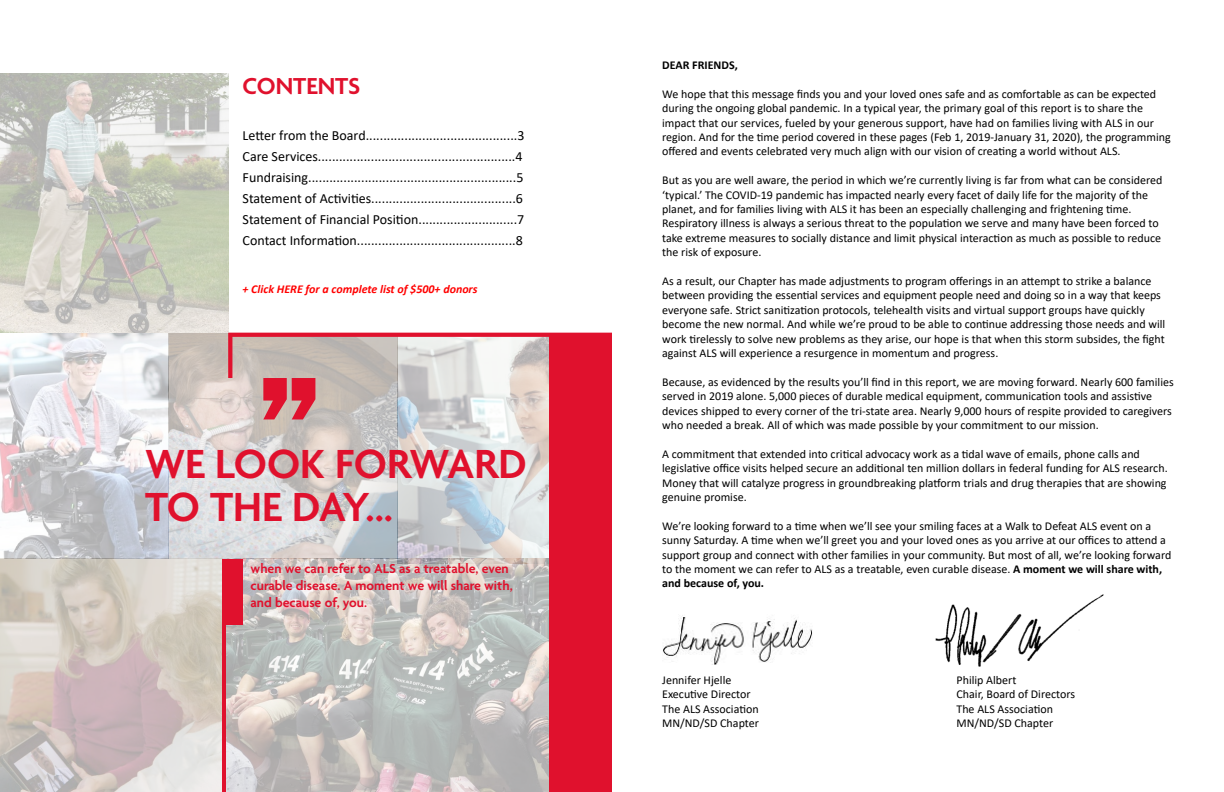
<style>
.page{position:relative;width:1224px;height:792px;background:#fff}
.page>*{position:absolute;margin:0;border:0;box-sizing:border-box;transform-origin:0 0}
.t1{font:600 44px/43px "Agenda";color:#e0112d}
.t2{font:600 25px "Agenda";color:#e0112d}
.t3{font:14px/21px "Calibri";color:#000}
.t4{font:600 14px/16.8px "Agenda";color:#e0112d}
.t5{font:12px/14.4px "Calibri";color:#000}
.t6{font:italic 700 12px "Calibri";color:#f00}
.t7{font:700 12px "Calibri";color:#000}
.s1{font-weight:700}
</style>
<div class="page">
<img style="left:397px;top:419px;width:152px;height:140px">
<img style="left:0;top:333px;width:397px;height:226px">
<img style="left:0;top:559px;width:549px;height:233px">
<div style="left:549px;top:333px;width:63px;height:459px;background:#e0112d"></div>
<hr style="left:222px;top:618px;width:4px;height:174px;background:#e0112d">
<svg style="left:228px;top:333px;width:321px;height:86px;background:#d3b9b8"></svg>
<div style="left:222px;top:559px;width:21px;height:66px;background:#e0112d"></div>
<img style="left:0;top:74px;width:228px;height:259px">
<img style="left:663px;top:615px;width:149px;height:49px">
<img style="left:935px;top:594px;width:169px;height:73px">
<h2 class="t2" style="left:243px;top:72px;width:119px">CONTENTS</h2>
<p class="t3" style="left:243px;top:125px;width:283px">Letter from the Board...........................................3<br>Care Services........................................................4<br>Fundraising...........................................................5<br>Statement of Activities.........................................6<br>Statement of Financial Position............................7<br>Contact Information.............................................8</p>
<p class="t6" style="left:243px;top:280px;width:237px">+ Click HERE for a complete list of $500+ donors</p>
<h1 class="t1" style="left:145px;top:445px;width:383px">WE LOOK FORWARD<br>TO THE DAY...</h1>
<p class="t4" style="left:251px;top:561px;width:264px">when we can refer to ALS as a treatable, even curable disease. A moment we will share with, and because of, you.</p>
<p class="t7" style="left:662px;top:57px;width:77px">DEAR FRIENDS,</p>
<p class="t5" style="left:662px;top:86px;width:510px">We hope that this message finds you and your loved ones safe and as comfortable as can be expected during the ongoing global pandemic. In a typical year, the primary goal of this report is to share the impact that our services, fueled by your generous support, have had on families living with ALS in our region. And for the time period covered in these pages (Feb 1, 2019-January 31, 2020), the programming offered and events celebrated very much align with our vision of creating a world without ALS.</p>
<p class="t5" style="left:662px;top:173px;width:502px">But as you are well aware, the period in which we’re currently living is far from what can be considered ‘typical.’ The COVID-19 pandemic has impacted nearly every facet of daily life for the majority of the planet, and for families living with ALS it has been an especially challenging and frightening time.<br>Respiratory illness is always a serious threat to the population we serve and many have been forced to take extreme measures to socially distance and limit physical interaction as much as possible to reduce the risk of exposure.</p>
<p class="t5" style="left:662px;top:274px;width:505px">As a result, our Chapter has made adjustments to program offerings in an attempt to strike a balance between providing the essential services and equipment people need and doing so in a way that keeps everyone safe. Strict sanitization protocols, telehealth visits and virtual support groups have quickly become the new normal. And while we’re proud to be able to continue addressing those needs and will work tirelessly to solve new problems as they arise, our hope is that when this storm subsides, the fight against ALS will experience a resurgence in momentum and progress.</p>
<p class="t5" style="left:662px;top:374px;width:513px">Because, as evidenced by the results you’ll find in this report, we are moving forward. Nearly 600 families served in 2019 alone. 5,000 pieces of durable medical equipment, communication tools and assistive devices shipped to every corner of the tri-state area. Nearly 9,000 hours of respite provided to caregivers who needed a break. All of which was made possible by your commitment to our mission.</p>
<p class="t5" style="left:662px;top:446px;width:507px">A commitment that extended into critical advocacy work as a tidal wave of emails, phone calls and legislative office visits helped secure an additional ten million dollars in federal funding for ALS research.<br>Money that will catalyze progress in groundbreaking platform trials and drug therapies that are showing genuine promise.</p>
<p class="t5" style="left:662px;top:518px;width:511px">We’re looking forward to a time when we’ll see your smiling faces at a Walk to Defeat ALS event on a sunny Saturday. A time when we’ll greet you and your loved ones as you arrive at our offices to attend a support group and connect with other families in your community. But most of all, we’re looking forward to the moment we can refer to ALS as a treatable, even curable disease. <span class="s1">A moment we will share with, and because of, you.</span></p>
<p class="t5" style="left:662px;top:673px;width:98px">Jennifer Hjelle<br>Executive Director<br>The ALS Association<br>MN/ND/SD Chapter</p>
<p class="t5" style="left:957px;top:673px;width:120px">Philip Albert<br>Chair, Board of Directors<br>The ALS Association<br>MN/ND/SD Chapter</p>
</div>
